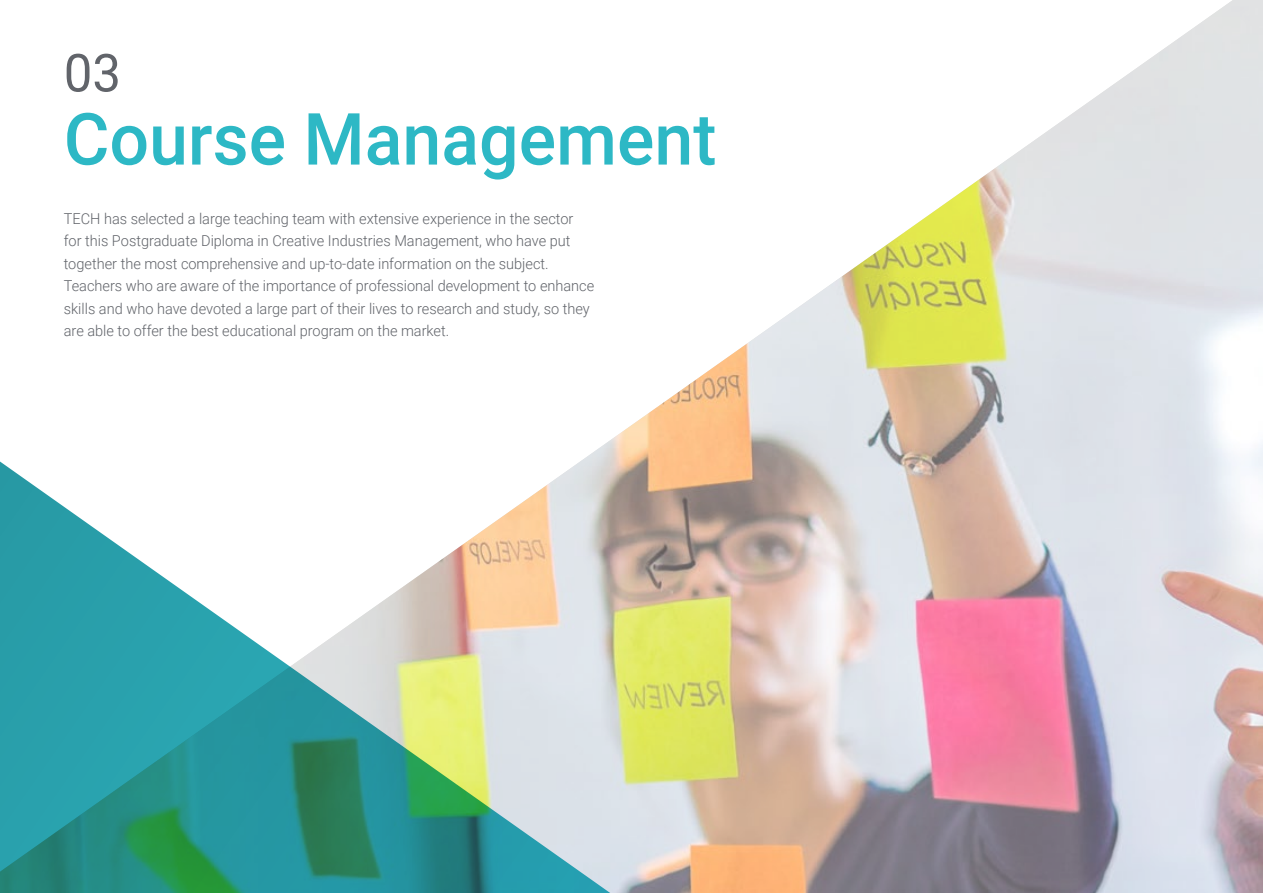
<style>
.page{position:relative;width:1263px;height:893px;background:#fff}
.page>*{position:absolute;margin:0;border:0;box-sizing:border-box;transform-origin:0 0}
.t1{font:500 72px "Roboto";color:#2db8c5}
.t2{font:52.5px "Roboto";color:#61646a}
.t3{font:300 15px/22.5px "Roboto";color:#61646a}
</style>
<div class="page">
<img style="left:602px;top:0;width:661px;height:893px">
<svg style="left:0;top:446px;width:640px;height:447px"></svg>
<h2 class="t2" style="left:64px;top:36px;width:59px">03</h2>
<h1 class="t1" style="left:64px;top:89px;width:654px">Course Management</h1>
<p class="t3" style="left:64px;top:207px;width:532px">TECH has selected a large teaching team with extensive experience in the sector for this Postgraduate Diploma in Creative Industries Management, who have put together the most comprehensive and up-to-date information on the subject.<br>Teachers who are aware of the importance of professional development to enhance skills and who have devoted a large part of their lives to research and study, so they are able to offer the best educational program on the market.</p>
</div>
